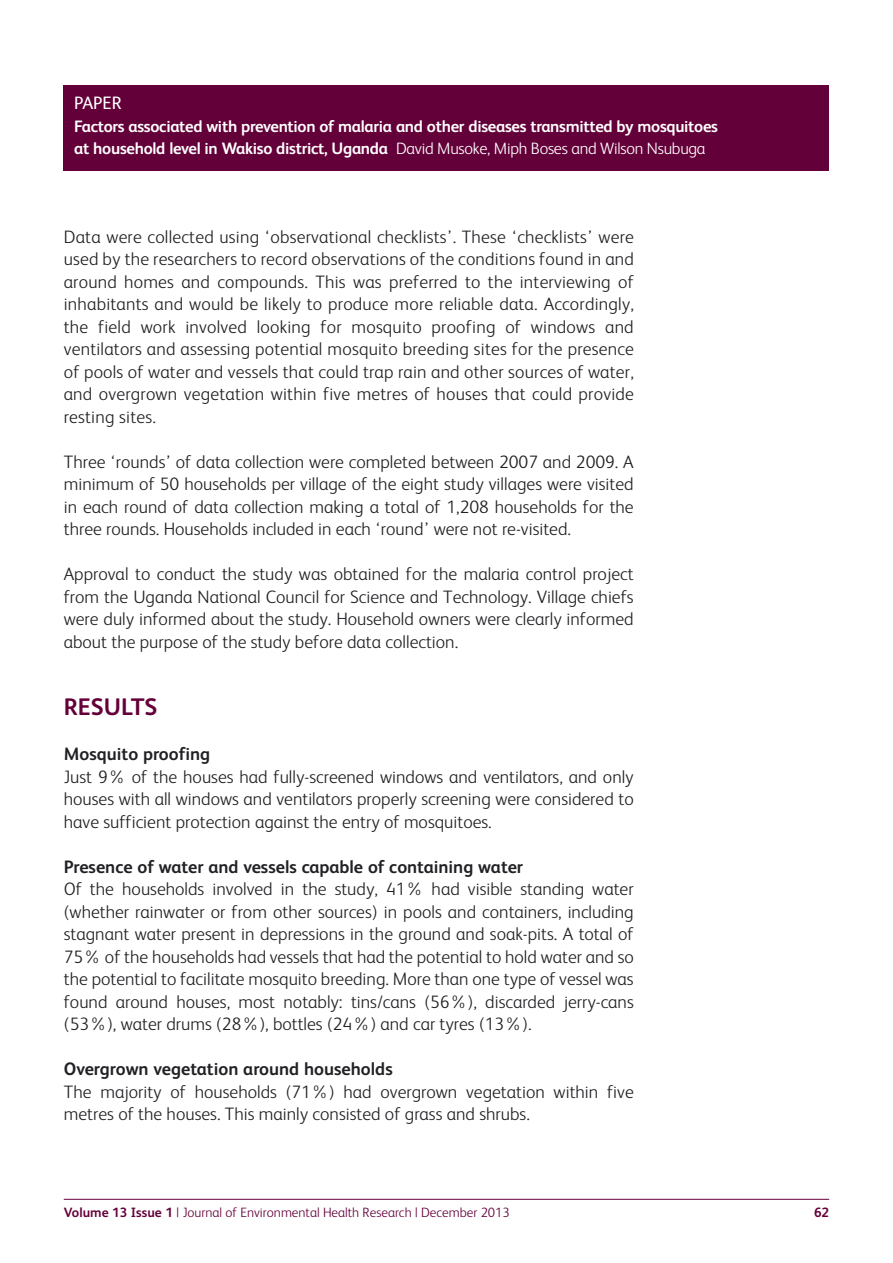
<style>
.page{position:relative;width:893px;height:1263px;background:#fff}
.page>*{position:absolute;margin:0;border:0;box-sizing:border-box;transform-origin:0 0}
.t1{font:700 24px "FS Albert";color:#640039}
.t2{font:300 18px/22.5px "FS Albert";color:#212125;text-align:justify}
.t3{font:700 18px "FS Albert";color:#212125}
.t4{font:18px "FS Albert";color:#fff}
.t5{font:700 16.5px/22.5px "FS Albert";letter-spacing:-.015em;color:#fff}
.t6{font:300 13.5px "FS Albert";color:#640039}
.t7{font:700 13.5px "FS Albert";color:#640039}
.s1{font-weight:300}
.s2{font-weight:700}
</style>
<div class="page">
<hr style="left:64px;top:1199px;width:765px;height:1px;background:#640039">
<div style="left:64px;top:85px;width:765px;height:85px;background:#640039"></div>
<p class="t4" style="left:74px;top:97px;width:49px">PAPER</p>
<p class="t5" style="left:74px;top:116px;width:645px">Factors associated with prevention of malaria and other diseases transmitted by mosquitoes at household level in Wakiso district, Uganda <span class="s1">David Musoke, Miph Boses and Wilson Nsubuga</span></p>
<p class="t2" style="left:64px;top:227px;width:572px">Data were collected using ‘observational checklists’. These ‘checklists’ were used by the researchers to record observations of the conditions found in and around homes and compounds. This was preferred to the interviewing of inhabitants and would be likely to produce more reliable data. Accordingly, the field work involved looking for mosquito proofing of windows and ventilators and assessing potential mosquito breeding sites for the presence of pools of water and vessels that could trap rain and other sources of water, and overgrown vegetation within five metres of houses that could provide resting sites.</p>
<p class="t2" style="left:64px;top:452px;width:571px">Three ‘rounds’ of data collection were completed between 2007 and 2009. A minimum of 50 households per village of the eight study villages were visited in each round of data collection making a total of 1,208 households for the three rounds. Households included in each ‘round’ were not re-visited.</p>
<p class="t2" style="left:64px;top:565px;width:571px">Approval to conduct the study was obtained for the malaria control project from the Uganda National Council for Science and Technology. Village chiefs were duly informed about the study. Household owners were clearly informed about the purpose of the study before data collection.</p>
<h1 class="t1" style="left:64px;top:698px;width:95px">RESULTS</h1>
<p class="t3" style="left:64px;top:748px;width:148px">Mosquito proofing</p>
<p class="t2" style="left:64px;top:767px;width:571px">Just 9% of the houses had fully-screened windows and ventilators, and only houses with all windows and ventilators properly screening were considered to have sufficient protection against the entry of mosquitoes.</p>
<p class="t3" style="left:64px;top:860px;width:461px">Presence of water and vessels capable of containing water</p>
<p class="t2" style="left:64px;top:880px;width:572px">Of the households involved in the study, 41% had visible standing water (whether rainwater or from other sources) in pools and containers, including stagnant water present in depressions in the ground and soak-pits. A total of 75% of the households had vessels that had the potential to hold water and so the potential to facilitate mosquito breeding. More than one type of vessel was found around houses, most notably: tins/cans (56%), discarded jerry-cans (53%), water drums (28%), bottles (24%) and car tyres (13%).</p>
<p class="t3" style="left:64px;top:1063px;width:330px">Overgrown vegetation around households</p>
<p class="t2" style="left:64px;top:1082px;width:571px">The majority of households (71%) had overgrown vegetation within five metres of the houses. This mainly consisted of grass and shrubs.</p>
<p class="t6" style="left:64px;top:1208px;width:448px"><span class="s2">Volume 13 Issue 1</span> | Journal of Environmental Health Research | December 2013</p>
<p class="t7" style="left:814px;top:1208px;width:17px">62</p>
</div>
